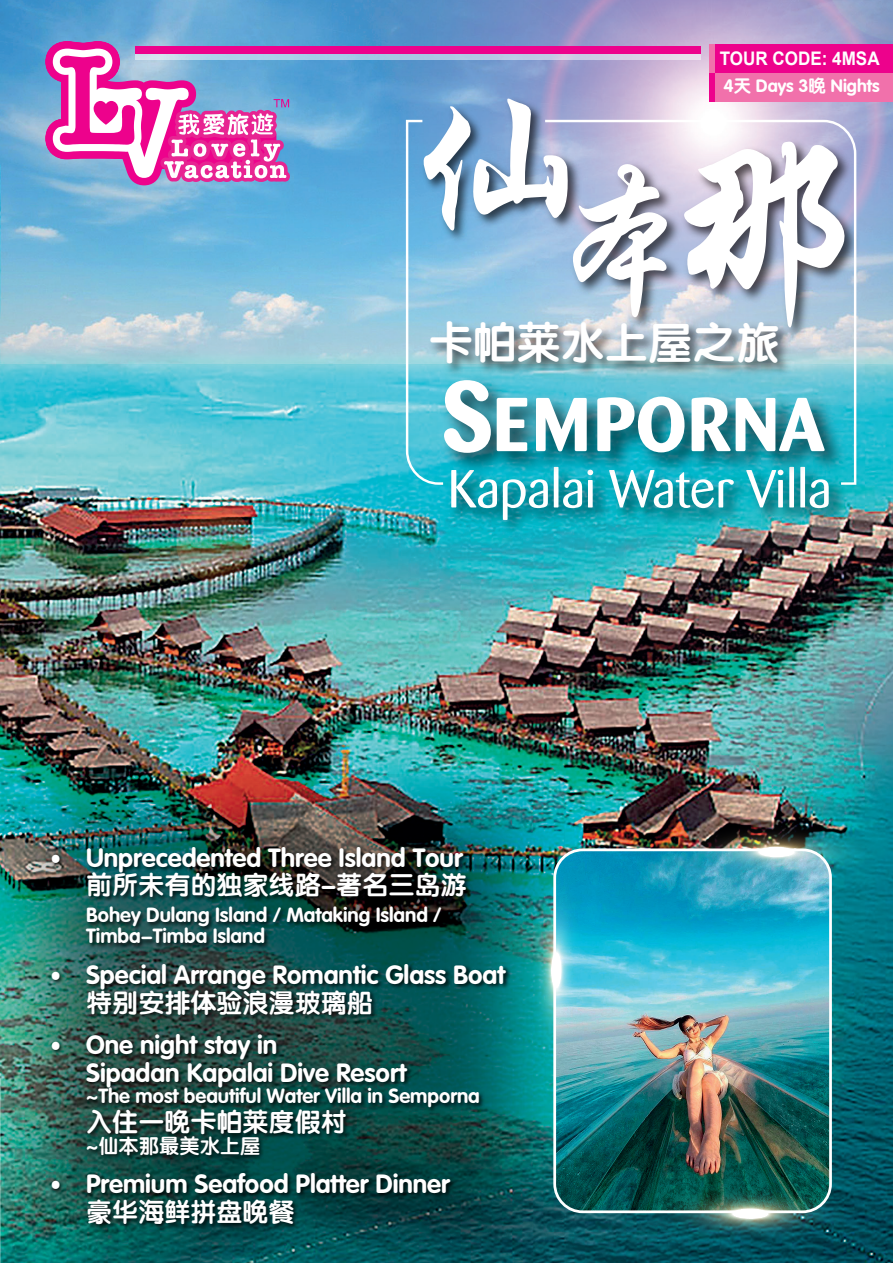
<style>
.page{position:relative;width:893px;height:1263px;background:#fff}
.page>*{position:absolute;margin:0;border:0;box-sizing:border-box;transform-origin:0 0}
.t1{font:179.25px "FZXKK GBK1 0";color:#fff}
.t2{font:700 75.45px "Barmeno";letter-spacing:.02em;color:#fff}
.t3{font:53.1px "Barmeno";color:#fff}
.t4{font:43.95px "FZY4 K GBK1 0";color:#fff}
.t5{font:26.1px/27.5px "FZY4 K GBK1 0";color:#fff}
.t6{font:20.25px/21.8px "FZY4 K GBK1 0";color:#fff}
.t7{font:700 18.75px "Arial";color:#fff;scale:.91 1}
.t8{font:17.7px "FZY4 K GBK1 0";color:#fff}
.s1{font-size:206.55px}
.s2{font-size:98.1px}
.s3{font-family:"Candara";font-weight:700}
</style>
<div class="page">
<img style="left:0;top:0;width:893px;height:1263px">
<img style="left:0;top:775px;width:564px;height:488px">
<img style="left:0;top:546px;width:6px;height:170px">
<svg style="left:45px;top:0;width:249px;height:227px;background:#a095cc"></svg>
<div style="left:709px;top:44px;width:184px;height:29px;background:#ed028c"></div>
<div style="left:709px;top:44px;width:6px;height:29px;background:#f171ab"></div>
<div style="left:709px;top:73px;width:184px;height:28px;background:#f171ab"></div>
<div style="left:709px;top:73px;width:6px;height:28px;background:#ed028c"></div>
<svg style="left:135px;top:54px;width:565px;height:6px;background:#bccfe7"></svg>
<div style="left:135px;top:46px;width:565px;height:8px;background:#ed028c"></div>
<img style="left:44px;top:841px;width:431px;height:116px">
<img style="left:44px;top:958px;width:470px;height:69px">
<img style="left:44px;top:1029px;width:444px;height:137px">
<img style="left:44px;top:1168px;width:414px;height:68px">
<img style="left:555px;top:852px;width:273px;height:360px">
<img style="left:520px;top:838px;width:72px;height:263px">
<img style="left:529px;top:873px;width:53px;height:193px;border-radius:50%">
<img style="left:539px;top:910px;width:33px;height:119px;border-radius:50%">
<svg style="left:618px;top:1177px;width:263px;height:72px;background:#055258"></svg>
<svg style="left:653px;top:1186px;width:194px;height:54px;background:#115a5b"></svg>
<img style="left:690px;top:1197px;width:119px;height:32px;border-radius:50%">
<img style="left:644px;top:815px;width:249px;height:73px">
<img style="left:679px;top:825px;width:194px;height:53px;border-radius:50%">
<img style="left:717px;top:835px;width:118px;height:33px;border-radius:50%">
<img style="left:400px;top:72px;width:201px;height:227px">
<img style="left:858px;top:122px;width:28px;height:261px">
<img style="left:440px;top:505px;width:414px;height:39px">
<img style="left:432px;top:388px;width:422px;height:117px">
<img style="left:446px;top:316px;width:97px;height:72px">
<img style="left:543px;top:119px;width:315px;height:367px">
<svg style="left:405px;top:119px;width:41px;height:367px;background:#71bdda"></svg>
<p class="t7" style="left:720px;top:48px;width:177px">TOUR CODE: 4MSA</p>
<p class="t8" style="left:723px;top:76px;width:158px">4天 Days 3晚 Nights</p>
<h1 class="t1" style="left:405px;top:68px;width:464px">仙<sub>本</sub><span class="s1">那</span></h1>
<h3 class="t4" style="left:429px;top:319px;width:353px">卡帕莱水上屋之旅</h3>
<h2 class="t2" style="left:442px;top:379px;width:384px"><span class="s2">S</span>EMPORNA</h2>
<h3 class="t3" style="left:448px;top:458px;width:385px">Kapalai Water Villa</h3>
<p class="t5" style="left:47px;top:845px;width:421px;text-align:right"><span class="s3">•</span> Unprecedented Three Island Tour前所未有的独家线路-著名三岛游</p>
<p class="t6" style="left:86px;top:904px;width:357px">Bohey Dulang Island / Mataking Island /<br>Timba-Timba Island</p>
<p class="t5" style="left:86px;top:962px;width:420px;text-indent:-39px"><span class="s3">•</span> Special Arrange Romantic Glass Boat特别安排体验浪漫玻璃船</p>
<p class="t5" style="left:86px;top:1032px;width:322px;text-indent:-39px"><span class="s3">•</span> One night stay in<br>Sipadan Kapalai Dive Resort</p>
<p class="t6" style="left:86px;top:1086px;width:395px">~The most beautiful Water Villa in Semporna</p>
<p class="t5" style="left:86px;top:1109px;width:262px">入住一晚卡帕莱度假村</p>
<p class="t6" style="left:86px;top:1135px;width:176px">~仙本那最美水上屋</p>
<p class="t5" style="left:86px;top:1171px;width:365px;text-indent:-39px"><span class="s3">•</span> Premium Seafood Platter Dinner豪华海鲜拼盘晚餐</p>
</div>
